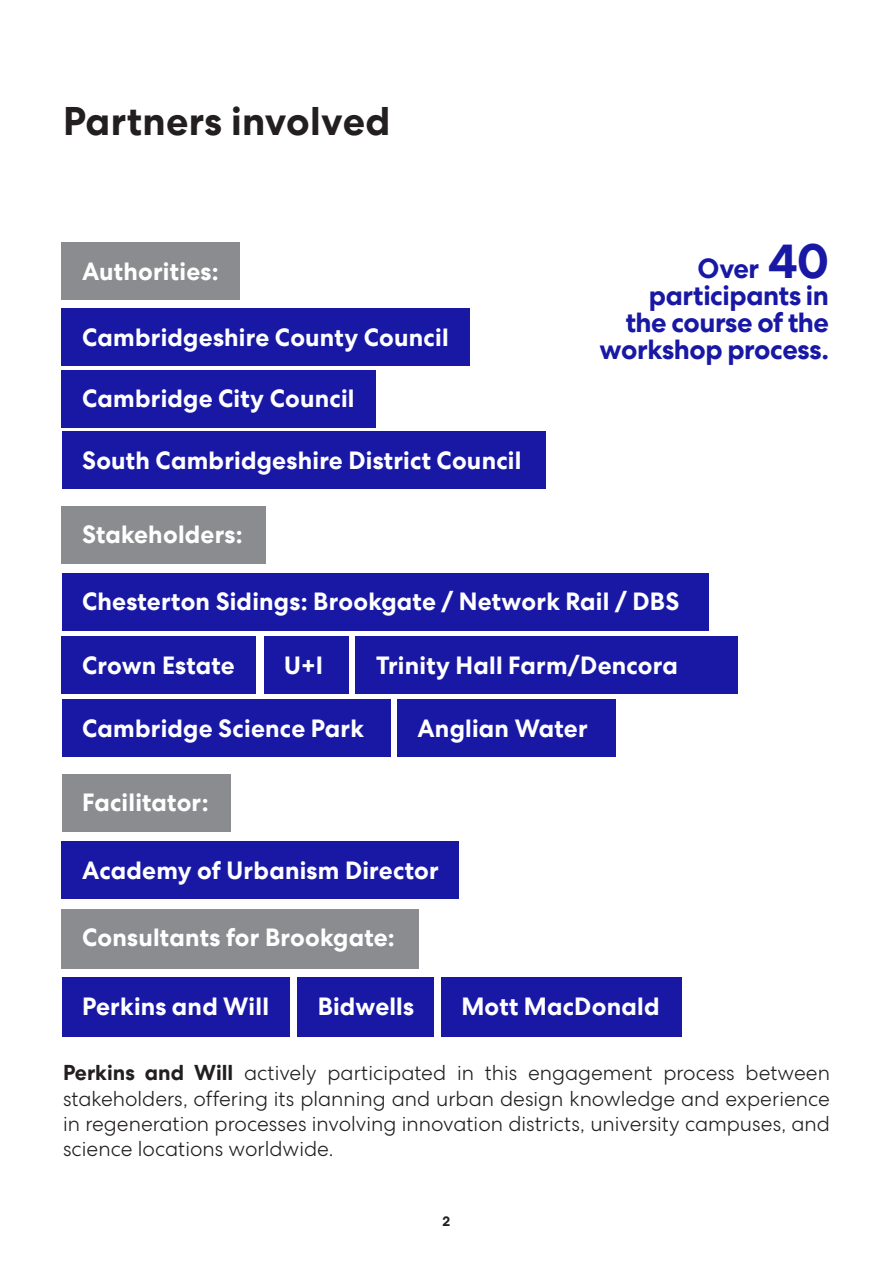
<style>
.page{position:relative;width:893px;height:1263px;background:#fff}
.page>*{position:absolute;margin:0;border:0;box-sizing:border-box;transform-origin:0 0}
.prop-heading-26pt{font:700 39px "PW Centra No 2";letter-spacing:.01em;color:#231f20}
.prop-body-10pt{font:700 27px/27px "PW Centra No 2";letter-spacing:-.015em;color:#1818a5;text-align:right}
.prop-body-10pt-2{font:700 24.3px "PW Centra No 2";letter-spacing:.01em;color:#fff}
.prop-quote-18pt-ligh{font:300 21px/25.2px "PW Centra No 2";color:#231f20;text-align:justify}
.t1{font:700 13.5px "PW Centra No 2";color:#231f20}
.s1{font-size:48px}
.s2{font-weight:700}
</style>
<div class="page">
<div style="left:62px;top:308px;width:408px;height:58px;background:#1818a5"></div>
<div style="left:62px;top:370px;width:314px;height:57px;background:#1818a5"></div>
<div style="left:62px;top:431px;width:484px;height:58px;background:#1818a5"></div>
<div style="left:62px;top:506px;width:204px;height:57px;background:#8a8c8f"></div>
<div style="left:62px;top:242px;width:178px;height:58px;background:#8a8c8f"></div>
<div style="left:62px;top:909px;width:357px;height:60px;background:#8a8c8f"></div>
<div style="left:62px;top:977px;width:227px;height:60px;background:#1818a5"></div>
<div style="left:297px;top:977px;width:137px;height:60px;background:#1818a5"></div>
<div style="left:441px;top:977px;width:241px;height:60px;background:#1818a5"></div>
<div style="left:62px;top:774px;width:168px;height:57px;background:#8a8c8f"></div>
<div style="left:62px;top:841px;width:397px;height:58px;background:#1818a5"></div>
<div style="left:62px;top:573px;width:647px;height:58px;background:#1818a5"></div>
<div style="left:62px;top:636px;width:194px;height:58px;background:#1818a5"></div>
<div style="left:356px;top:636px;width:382px;height:58px;background:#1818a5"></div>
<div style="left:264px;top:636px;width:84px;height:58px;background:#1818a5"></div>
<div style="left:62px;top:700px;width:328px;height:57px;background:#1818a5"></div>
<div style="left:397px;top:700px;width:219px;height:57px;background:#1818a5"></div>
<p class="prop-heading-26pt" style="left:63px;top:99px;width:329px">Partners involved</p>
<p class="prop-body-10pt-2" style="left:82px;top:257px;width:138px">Authorities:</p>
<p class="prop-body-10pt-2" style="left:82px;top:323px;width:368px">Cambridgeshire County Council</p>
<p class="prop-body-10pt-2" style="left:82px;top:384px;width:274px">Cambridge City Council</p>
<p class="prop-body-10pt-2" style="left:82px;top:446px;width:441px">South Cambridgeshire District Council</p>
<p class="prop-body-10pt-2" style="left:82px;top:520px;width:162px">Stakeholders:</p>
<p class="prop-body-10pt" style="left:600px;top:255px;width:231px">Over <span class="s1">40 </span>participants in<br>the course of the workshop process.</p>
<p class="prop-body-10pt-2" style="left:82px;top:587px;width:599px">Chesterton Sidings: Brookgate / Network Rail / DBS</p>
<p class="prop-body-10pt-2" style="left:82px;top:651px;width:154px">Crown Estate</p>
<p class="prop-body-10pt-2" style="left:284px;top:651px;width:41px">U+I</p>
<p class="prop-body-10pt-2" style="left:376px;top:651px;width:303px">Trinity Hall Farm/Dencora</p>
<p class="prop-body-10pt-2" style="left:82px;top:714px;width:284px">Cambridge Science Park</p>
<p class="prop-body-10pt-2" style="left:417px;top:714px;width:172px">Anglian Water</p>
<p class="prop-body-10pt-2" style="left:82px;top:788px;width:128px">Facilitator:</p>
<p class="prop-body-10pt-2" style="left:82px;top:856px;width:358px">Academy of Urbanism Director</p>
<p class="prop-body-10pt-2" style="left:82px;top:923px;width:314px">Consultants for Brookgate:</p>
<p class="prop-body-10pt-2" style="left:82px;top:992px;width:189px">Perkins and Will</p>
<p class="prop-body-10pt-2" style="left:318px;top:992px;width:98px">Bidwells</p>
<p class="prop-body-10pt-2" style="left:461px;top:992px;width:200px">Mott MacDonald</p>
<p class="prop-quote-18pt-ligh" style="left:63px;top:1060px;width:768px"><span class="s2">Perkins and Will</span> actively participated in this engagement process between stakeholders, offering its planning and urban design knowledge and experience in regeneration processes involving innovation districts, university campuses, and science locations worldwide.</p>
<p class="t1" style="left:443px;top:1213px;width:9px">2</p>
</div>
